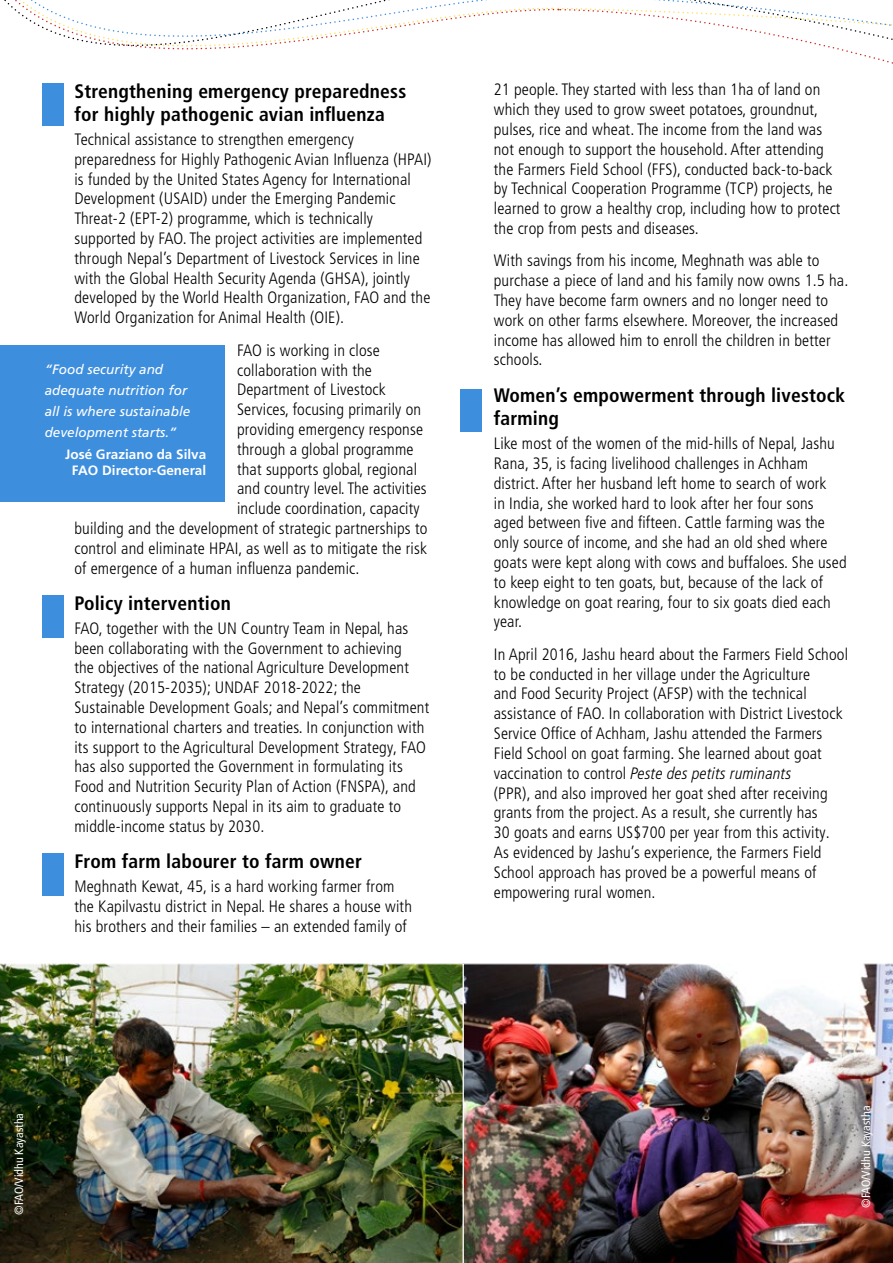
<style>
.page{position:relative;width:893px;height:1263px;background:#fff}
.page>*{position:absolute;margin:0;border:0;box-sizing:border-box;transform-origin:0 0}
.t1{font:700 condensed 19.5px/23.4px "Frutiger LT Pro";letter-spacing:.01em;color:#000}
.t2{font:300 condensed 16.5px/19.8px "Frutiger LT Pro";letter-spacing:.01em;color:#000}
.t3{font:italic 13.5px/21px "Frutiger LT Pro";color:#fff}
.t4{font:700 13.5px/16.2px "Frutiger LT Pro";color:#fff;text-align:center}
.t5{font:condensed 12px "Frutiger LT Pro";color:#fff}
.s1{font-style:italic}
</style>
<div class="page">
<div style="left:461px;top:389px;width:21px;height:43px;background:#3e8ede"></div>
<div style="left:43px;top:595px;width:21px;height:43px;background:#3e8ede"></div>
<div style="left:43px;top:853px;width:21px;height:43px;background:#3e8ede"></div>
<div style="left:0;top:345px;width:224px;height:157px;background:#3e8ede"></div>
<svg style="left:4px;top:0;width:509px;height:115px"></svg>
<svg style="left:514px;top:0;width:379px;height:64px"></svg>
<img style="left:0;top:963px;width:463px;height:300px">
<img style="left:463px;top:963px;width:430px;height:300px">
<p class="t1" style="left:74px;top:79px;width:333px">Strengthening emergency preparedness for highly pathogenic avian influenza</p>
<p class="t2" style="left:74px;top:130px;width:359px">Technical assistance to strengthen emergency preparedness for Highly Pathogenic Avian Influenza (HPAI) is funded by the United States Agency for International Development (USAID) under the Emerging Pandemic Threat-2 (EPT-2) programme, which is technically supported by FAO. The project activities are implemented through Nepal’s Department of Livestock Services in line with the Global Health Security Agenda (GHSA), jointly developed by the World Health Organization, FAO and the World Organization for Animal Health (OIE).</p>
<p class="t2" style="left:237px;top:340px;width:144px">FAO is working in close</p>
<p class="t2" style="left:237px;top:360px;width:136px">collaboration with the</p>
<p class="t2" style="left:237px;top:380px;width:150px">Department of Livestock</p>
<p class="t2" style="left:237px;top:400px;width:186px">Services, focusing primarily on</p>
<p class="t2" style="left:237px;top:420px;width:188px">providing emergency response</p>
<p class="t2" style="left:237px;top:439px;width:178px">through a global programme</p>
<p class="t2" style="left:237px;top:459px;width:181px">that supports global, regional</p>
<p class="t2" style="left:237px;top:479px;width:191px">and country level. The activities</p>
<p class="t2" style="left:237px;top:499px;width:184px">include coordination, capacity</p>
<p class="t2" style="left:74px;top:519px;width:355px">building and the development of strategic partnerships to</p>
<p class="t2" style="left:74px;top:538px;width:354px">control and eliminate HPAI, as well as to mitigate the risk</p>
<p class="t2" style="left:74px;top:558px;width:287px">of emergence of a human influenza pandemic.</p>
<p class="t1" style="left:74px;top:591px;width:158px">Policy intervention</p>
<p class="t2" style="left:74px;top:618px;width:356px">FAO, together with the UN Country Team in Nepal, has been collaborating with the Government to achieving<br>the objectives of the national Agriculture Development Strategy (2015-2035); UNDAF 2018-2022; the Sustainable Development Goals; and Nepal’s commitment to international charters and treaties. In conjunction with its support to the Agricultural Development Strategy, FAO has also supported the Government in formulating its Food and Nutrition Security Plan of Action (FNSPA), and continuously supports Nepal in its aim to graduate to middle-income status by 2030.</p>
<p class="t1" style="left:74px;top:849px;width:289px">From farm labourer to farm owner</p>
<p class="t2" style="left:74px;top:877px;width:339px">Meghnath Kewat, 45, is a hard working farmer from the Kapilvastu district in Nepal. He shares a house with his brothers and their families – an extended family of</p>
<p class="t3" style="left:45px;top:358px;width:147px">“Food security and adequate nutrition for all is where sustainable development starts.”</p>
<p class="t4" style="left:65px;top:446px;width:143px">José Graziano da Silva<br>FAO Director-General</p>
<p class="t2" style="left:494px;top:80px;width:348px">21 people. They started with less than 1ha of land on which they used to grow sweet potatoes, groundnut, pulses, rice and wheat. The income from the land was not enough to support the household. After attending the Farmers Field School (FFS), conducted back-to-back by Technical Cooperation Programme (TCP) projects, he learned to grow a healthy crop, including how to protect the crop from pests and diseases.</p>
<p class="t2" style="left:494px;top:251px;width:356px">With savings from his income, Meghnath was able to purchase a piece of land and his family now owns 1.5 ha.<br>They have become farm owners and no longer need to work on other farms elsewhere. Moreover, the increased income has allowed him to enroll the children in better schools.</p>
<p class="t1" style="left:494px;top:383px;width:353px">Women’s empowerment through livestock farming</p>
<p class="t2" style="left:494px;top:434px;width:354px">Like most of the women of the mid-hills of Nepal, Jashu Rana, 35, is facing livelihood challenges in Achham district. After her husband left home to search of work<br>in India, she worked hard to look after her four sons aged between five and fifteen. Cattle farming was the only source of income, and she had an old shed where goats were kept along with cows and buffaloes. She used to keep eight to ten goats, but, because of the lack of knowledge on goat rearing, four to six goats died each year.</p>
<p class="t2" style="left:494px;top:644px;width:356px">In April 2016, Jashu heard about the Farmers Field School to be conducted in her village under the Agriculture<br>and Food Security Project (AFSP) with the technical assistance of FAO. In collaboration with District Livestock Service Office of Achham, Jashu attended the Farmers Field School on goat farming. She learned about goat vaccination to control <span class="s1">Peste des petits ruminants<br></span>(PPR), and also improved her goat shed after receiving grants from the project. As a result, she currently has<br>30 goats and earns US$700 per year from this activity.<br>As evidenced by Jashu’s experience, the Farmers Field School approach has proved be a powerful means of empowering rural women.</p>
<p class="t5" style="left:12px;top:1215px;width:103px;rotate:-90deg">©FAO/Vidhu Kayastha</p>
<p class="t5" style="left:859px;top:1208px;width:103px;rotate:-90deg">©FAO/Vidhu Kayastha</p>
</div>
